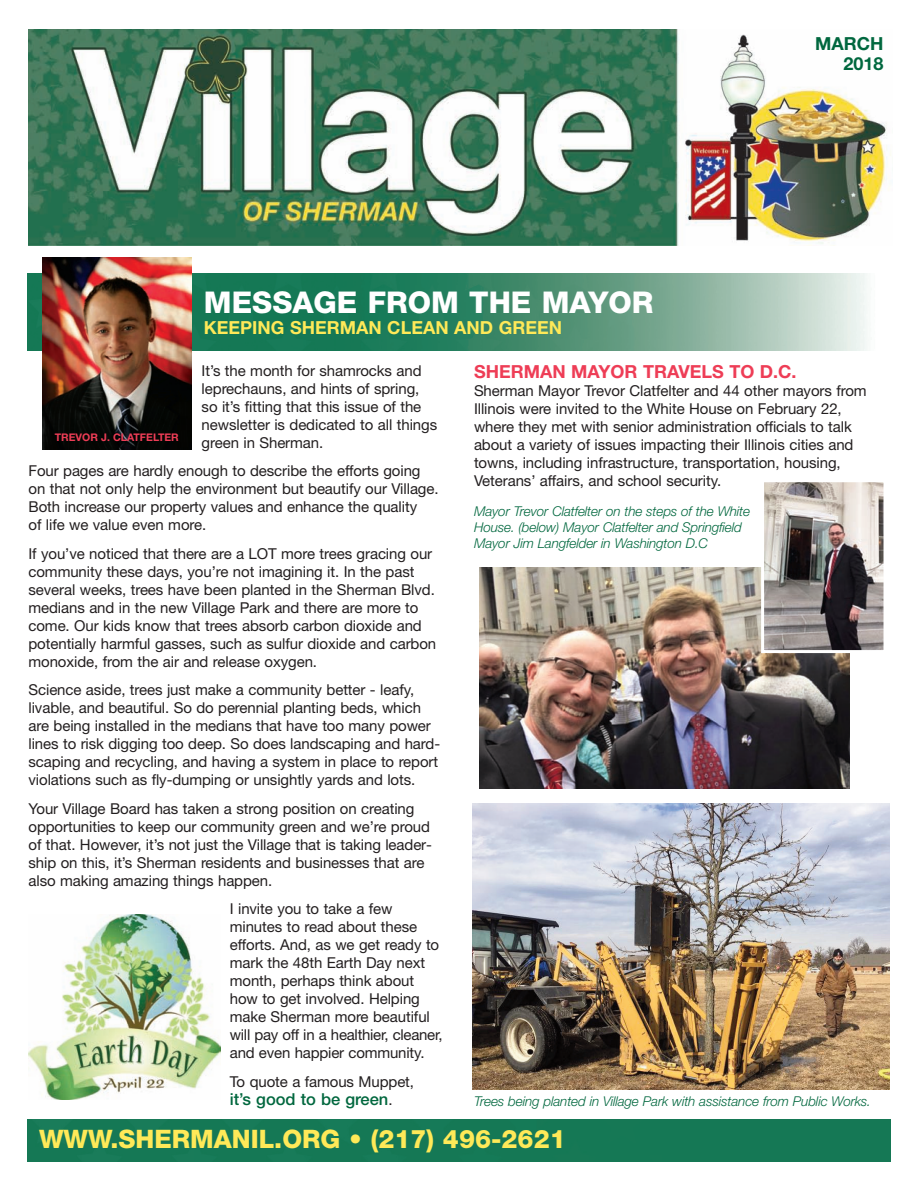
<style>
.page{position:relative;width:918px;height:1188px;background:#fff}
.page>*{position:absolute;margin:0;border:0;box-sizing:border-box;transform-origin:0 0}
.t1{font:800 30px "Helvetica Neue";color:#fff}
.t2{font:800 25.5px "Helvetica Neue";color:#ffe958}
.t3{font:700 18px "Helvetica Neue";color:#ffe958}
.t4{font:700 18px "Helvetica Neue";color:#ee3d56}
.t5{font:700 18px/19.5px "Helvetica Neue";color:#00673e;text-align:right}
.t6{font:500 16.5px "Helvetica Neue";color:#00673e}
.t7{font:15px/18px "Helvetica Neue";letter-spacing:-.005em;color:#231f20}
.t8{font:italic 300 13.5px/16.2px "Helvetica Neue";letter-spacing:-.01em;color:#00673e}
.t9{font:700 10.5px "Helvetica Neue";color:#ee3d56}
.s1{font-weight:400;font-size:15px;color:#231f20}
</style>
<div class="page">
<img style="left:27px;top:273px;width:840px;height:78px">
<img style="left:43px;top:258px;width:149px;height:191px">
<div style="left:27px;top:1120px;width:864px;height:42px;background:#157855"></div>
<img style="left:29px;top:30px;width:862px;height:216px">
<img style="left:29px;top:914px;width:191px;height:185px">
<img style="left:473px;top:803px;width:416px;height:286px">
<img style="left:480px;top:567px;width:369px;height:221px">
<img style="left:765px;top:483px;width:117px;height:166px">
<div style="left:761px;top:479px;width:125px;height:174px;border:3px solid #fff"></div>
<h1 class="t1" style="left:204px;top:291px;width:451px">MESSAGE FROM THE MAYOR</h1>
<p class="t3" style="left:204px;top:321px;width:360px">KEEPING SHERMAN CLEAN AND GREEN</p>
<p class="t5" style="left:815px;top:36px;width:70px">MARCH<br>2018</p>
<p class="t7" style="left:202px;top:363px;width:237px">It’s the month for shamrocks and leprechauns, and hints of spring, so it’s fitting that this issue of the newsletter is dedicated to all things green in Sherman.</p>
<p class="t7" style="left:29px;top:463px;width:412px">Four pages are hardly enough to describe the efforts going on that not only help the environment but beautify our Village.<br>Both increase our property values and enhance the quality<br>of life we value even more.</p>
<p class="t7" style="left:29px;top:546px;width:409px">If you’ve noticed that there are a LOT more trees gracing our community these days, you’re not imagining it. In the past several weeks, trees have been planted in the Sherman Blvd. medians and in the new Village Park and there are more to come. Our kids know that trees absorb carbon dioxide and potentially harmful gasses, such as sulfur dioxide and carbon monoxide, from the air and release oxygen.</p>
<p class="t7" style="left:29px;top:682px;width:413px">Science aside, trees just make a community better - leafy, livable, and beautiful. So do perennial planting beds, which are being installed in the medians that have too many power lines to risk digging too deep. So does landscaping and hard&shy;scaping and recycling, and having a system in place to report violations such as fly-dumping or unsightly yards and lots.</p>
<p class="t7" style="left:29px;top:801px;width:405px">Your Village Board has taken a strong position on creating opportunities to keep our community green and we’re proud of that. However, it’s not just the Village that is taking leader&shy;ship on this, it’s Sherman residents and businesses that are also making amazing things happen.</p>
<p class="t7" style="left:230px;top:901px;width:214px">I invite you to take a few minutes to read about these efforts. And, as we get ready to mark the 48th Earth Day next month, perhaps think about how to get involved. Helping make Sherman more beautiful will pay off in a healthier, cleaner, and even happier community.</p>
<p class="t7" style="left:230px;top:1074px;width:186px">To quote a famous Muppet,</p>
<p class="t6" style="left:230px;top:1093px;width:164px">it’s good to be green<span class="s1">.</span></p>
<p class="t9" style="left:55px;top:433px;width:126px">TREVOR J. CLATFELTER</p>
<p class="t4" style="left:474px;top:365px;width:324px">SHERMAN MAYOR TRAVELS TO D.C.</p>
<p class="t7" style="left:474px;top:383px;width:394px">Sherman Mayor Trevor Clatfelter and 44 other mayors from Illinois were invited to the White House on February 22, where they met with senior administration officials to talk about a variety of issues impacting their Illinois cities and towns, including infrastructure, transportation, housing, Veterans’ affairs, and school security.</p>
<p class="t8" style="left:474px;top:504px;width:278px">Mayor Trevor Clatfelter on the steps of the White<br>House. (below) Mayor Clatfelter and Springfield<br>Mayor Jim Langfelder in Washington D.C</p>
<p class="t8" style="left:474px;top:1094px;width:399px">Trees being planted in Village Park with assistance from Public Works.</p>
<h2 class="t2" style="left:39px;top:1129px;width:528px">WWW.SHERMANIL.ORG • (217) 496-2621</h2>
</div>
